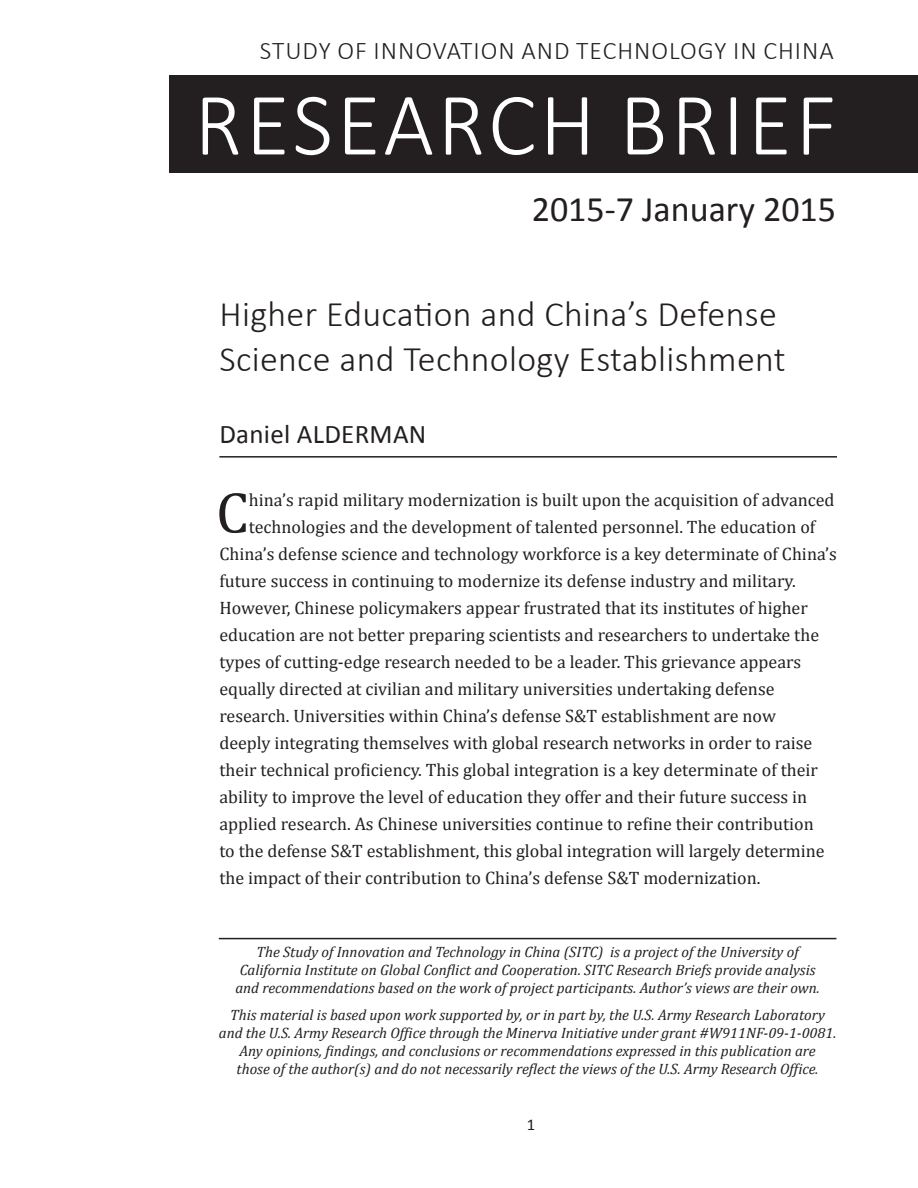
<style>
.page{position:relative;width:918px;height:1188px;background:#fff}
.page>*{position:absolute;margin:0;border:0;box-sizing:border-box;transform-origin:0 0}
.t1{font:300 90px "Calibri";letter-spacing:.04em;color:#fff}
.opening_paragraph{font:58.5px "Cambria";color:#231f20}
.PB_Title{font:300 36px/45px "Calibri";letter-spacing:.01em;color:#231f20}
.PB_head{font:36px "Calibri";color:#231f20}
.PB_author{font:27px "Calibri";letter-spacing:.01em;color:#231f20}
.t2{font:300 25.5px "Calibri";letter-spacing:.04em;color:#231f20}
.opening_paragraph-2{font:18px "Cambria";color:#231f20}
.t3{font:16.5px "Calibri";color:#231f20}
.t4{font:italic 15px/18px "Cambria";color:#231f20;text-align:center}
</style>
<div class="page">
<div style="left:169px;top:76px;width:749px;height:97px;background:#231f20"></div>
<hr style="left:219px;top:938px;width:617px;height:1px;background:#231f20">
<hr style="left:219px;top:456px;width:618px;height:2px;background:#231f20">
<h3 class="t2" style="left:260px;top:34px;width:576px">STUDY OF INNOVATION AND TECHNOLOGY IN CHINA</h3>
<h1 class="t1" style="left:194px;top:69px;width:644px">RESEARCH BRIEF</h1>
<p class="PB_head" style="left:532px;top:186px;width:306px">2015-7 January 2015</p>
<p class="PB_Title" style="left:219px;top:291px;width:568px">Higher Education and China’s Defense<br>Science and Technology Establishment</p>
<p class="PB_author" style="left:219px;top:417px;width:208px">Daniel ALDERMAN</p>
<p class="opening_paragraph" style="left:216px;top:478px;width:34px">C</p>
<p class="opening_paragraph-2" style="left:249px;top:489px;width:587px">hina’s rapid military modernization is built upon the acquisition of advanced</p>
<p class="opening_paragraph-2" style="left:249px;top:516px;width:568px">technologies and the development of talented personnel. The education of</p>
<p class="opening_paragraph-2" style="left:219px;top:543px;width:619px">China’s defense science and technology workforce is a key determinate of China’s</p>
<p class="opening_paragraph-2" style="left:219px;top:570px;width:578px">future success in continuing to modernize its defense industry and military.</p>
<p class="opening_paragraph-2" style="left:219px;top:597px;width:590px">However, Chinese policymakers appear frustrated that its institutes of higher</p>
<p class="opening_paragraph-2" style="left:219px;top:624px;width:601px">education are not better preparing scientists and researchers to undertake the</p>
<p class="opening_paragraph-2" style="left:219px;top:651px;width:583px">types of cutting-edge research needed to be a leader. This grievance appears</p>
<p class="opening_paragraph-2" style="left:219px;top:678px;width:557px">equally directed at civilian and military universities undertaking defense</p>
<p class="opening_paragraph-2" style="left:219px;top:705px;width:558px">research. Universities within China’s defense S&amp;T establishment are now</p>
<p class="opening_paragraph-2" style="left:219px;top:732px;width:594px">deeply integrating themselves with global research networks in order to raise</p>
<p class="opening_paragraph-2" style="left:219px;top:759px;width:600px">their technical proficiency. This global integration is a key determinate of their</p>
<p class="opening_paragraph-2" style="left:219px;top:786px;width:589px">ability to improve the level of education they offer and their future success in</p>
<p class="opening_paragraph-2" style="left:219px;top:813px;width:596px">applied research. As Chinese universities continue to refine their contribution</p>
<p class="opening_paragraph-2" style="left:219px;top:840px;width:607px">to the defense S&amp;T establishment, this global integration will largely determine</p>
<p class="opening_paragraph-2" style="left:219px;top:867px;width:543px">the impact of their contribution to China’s defense S&amp;T modernization.</p>
<p class="t4" style="left:235px;top:943px;width:586px">The Study of Innovation and Technology in China (SITC) is a project of the University of<br>California Institute on Global Conflict and Cooperation. SITC Research Briefs provide analysis and recommendations based on the work of project participants. Author’s views are their own.</p>
<p class="t4" style="left:219px;top:1006px;width:619px">This material is based upon work supported by, or in part by, the U.S. Army Research Laboratory and the U.S. Army Research Office through the Minerva Initiative under grant #W911NF-09-1-0081.<br>Any opinions, findings, and conclusions or recommendations expressed in this publication are<br>those of the author(s) and do not necessarily reflect the views of the U.S. Army Research Office.</p>
<p class="t3" style="left:527px;top:1114px;width:10px">1</p>
</div>
